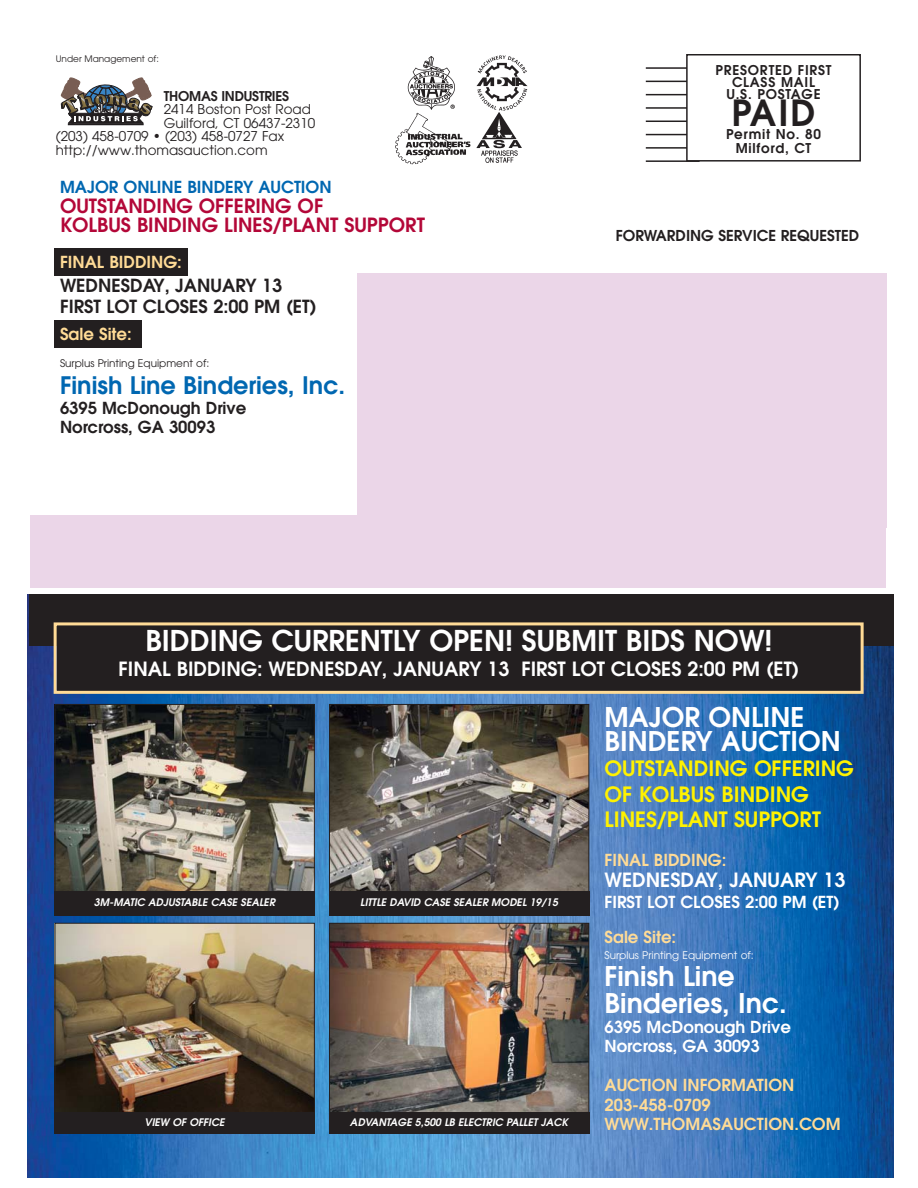
<style>
.page{position:relative;width:918px;height:1188px;background:#fff}
.page>*{position:absolute;margin:0;border:0;box-sizing:border-box;transform-origin:0 0}
.t1{font:600 35.85px "Avant Garde";color:#231f20}
.t2{font:600 28.5px "Avant Garde";color:#fff}
.t3{font:600 27px/24px "Avant Garde";color:#fff}
.t4{font:600 24px "Avant Garde";color:#0067b1}
.t5{font:600 21px/25.5px "Avant Garde";color:#fff200}
.t6{font:600 19.5px "Avant Garde";color:#fff}
.t7{font:600 19.5px/19.5px "Avant Garde";color:#b30738}
.t8{font:600 18px/21px "Avant Garde";color:#231f20}
.t9{font:600 16.5px/19.5px "Avant Garde";color:#ffdb96}
.t10{font:600 16.5px/19.5px "Avant Garde";color:#fff}
.t11{font:600 16.5px/19.5px "Avant Garde";color:#231f20}
.t12{font:600 16.5px "Avant Garde";color:#0067b1}
.t13{font:600 15px "Avant Garde";color:#231f20}
.t14{font:13.5px "Avant Garde";color:#231f20}
.t15{font:600 13.5px/12px "Avant Garde";letter-spacing:.055em;color:#231f20;text-align:center}
.t16{font:600 13.5px "Avant Garde";letter-spacing:-.015em;color:#231f20}
.t17{font:10.5px "Avant Garde";color:#231f20}
.t18{font:10.5px "Avant Garde";color:#fff}
.t19{font:italic 600 10.35px "Avant Garde";color:#fff}
.t20{font:9px "Avant Garde";color:#231f20}
</style>
<div class="page">
<div style="left:54px;top:248px;width:134px;height:28px;background:#231f20"></div>
<div style="left:54px;top:320px;width:88px;height:28px;background:#231f20"></div>
<img style="left:27px;top:594px;width:867px;height:584px">
<div style="left:29px;top:594px;width:865px;height:52px;background:#231f20"></div>
<hr style="left:646px;top:67px;width:53px;height:2px;background:#231f20">
<hr style="left:646px;top:81px;width:53px;height:1px;background:#231f20">
<hr style="left:646px;top:94px;width:53px;height:1px;background:#231f20">
<hr style="left:646px;top:107px;width:53px;height:2px;background:#231f20">
<hr style="left:646px;top:121px;width:53px;height:1px;background:#231f20">
<hr style="left:646px;top:134px;width:53px;height:1px;background:#231f20">
<hr style="left:646px;top:147px;width:53px;height:2px;background:#231f20">
<hr style="left:646px;top:160px;width:54px;height:2px;background:#231f20">
<div style="left:687px;top:55px;width:173px;height:106px;background:#fff"></div>
<div style="left:686px;top:54px;width:175px;height:108px;border:1px solid #231f20"></div>
<div style="left:57px;top:625px;width:804px;height:66px;background:#231f20"></div>
<div style="left:54px;top:622px;width:810px;height:72px;border:3px solid #ffdb96"></div>
<hr style="left:68px;top:124px;width:75px;height:1px;background:#231f20">
<svg style="left:60px;top:77px;width:93px;height:47px"></svg>
<img style="left:407px;top:56px;width:48px;height:54px">
<img style="left:476px;top:56px;width:52px;height:54px">
<img style="left:395px;top:112px;width:127px;height:53px">
<img style="left:57px;top:706px;width:256px;height:185px">
<div style="left:55px;top:704px;width:260px;height:192px;border:1px solid #231f20"></div>
<div style="left:54px;top:891px;width:261px;height:24px;background:#231f20"></div>
<img style="left:331px;top:706px;width:256px;height:185px">
<div style="left:329px;top:704px;width:260px;height:192px;border:1px solid #231f20"></div>
<div style="left:329px;top:891px;width:261px;height:24px;background:#231f20"></div>
<img style="left:57px;top:925px;width:256px;height:187px">
<div style="left:55px;top:923px;width:260px;height:192px;border:1px solid #231f20"></div>
<div style="left:54px;top:1112px;width:261px;height:22px;background:#231f20"></div>
<img style="left:331px;top:925px;width:256px;height:187px">
<div style="left:329px;top:923px;width:260px;height:192px;border:1px solid #231f20"></div>
<div style="left:329px;top:1112px;width:261px;height:22px;background:#231f20"></div>
<div style="left:31px;top:515px;width:855px;height:73px;background:#ebd6e8"></div>
<div style="left:357px;top:274px;width:529px;height:254px;background:#ebd6e8"></div>
<p class="t20" style="left:56px;top:55px;width:105px">Under Management of:</p>
<h3 class="t16" style="left:164px;top:91px;width:127px">THOMAS INDUSTRIES</h3>
<h3 class="t14" style="left:164px;top:104px;width:149px">2414 Boston Post Road</h3>
<h3 class="t14" style="left:164px;top:118px;width:153px">Guilford, CT 06437-2310</h3>
<h3 class="t14" style="left:56px;top:131px;width:230px">(203) 458-0709 • (203) 458-0727 Fax</h3>
<h3 class="t14" style="left:56px;top:145px;width:213px">http://www.thomasauction.com</h3>
<h3 class="t12" style="left:60px;top:181px;width:273px">MAJOR ONLINE BINDERY AUCTION</h3>
<h3 class="t7" style="left:60px;top:198px;width:366px">OUTSTANDING OFFERING OF<br>KOLBUS BINDING LINES/PLANT SUPPORT</h3>
<h3 class="t9" style="left:60px;top:254px;width:123px">FINAL BIDDING:</h3>
<h3 class="t8" style="left:60px;top:277px;width:258px">WEDNESDAY, JANUARY 13<br>FIRST LOT CLOSES 2:00 PM (ET)</h3>
<h3 class="t9" style="left:60px;top:326px;width:73px">Sale Site:</h3>
<p class="t17" style="left:60px;top:359px;width:151px">Surplus Printing Equipment of:</p>
<h3 class="t4" style="left:60px;top:376px;width:287px">Finish Line Binderies, Inc.</h3>
<h3 class="t11" style="left:60px;top:399px;width:188px">6395 McDonough Drive<br>Norcross, GA 30093</h3>
<h3 class="t15" style="left:716px;top:65px;width:117px">PRESORTED FIRST<br>CLASS MAIL<br>U.S. POSTAGE</h3>
<h1 class="t1" style="left:731px;top:99px;width:86px">PAID</h1>
<h3 class="t15" style="left:726px;top:129px;width:97px;line-height:13.5px">Permit No. 80<br>Milford, CT</h3>
<h3 class="t13" style="left:616px;top:230px;width:245px">FORWARDING SERVICE REQUESTED</h3>
<h2 class="t2" style="left:145px;top:630px;width:629px">BIDDING CURRENTLY OPEN! SUBMIT BIDS NOW!</h2>
<h3 class="t6" style="left:119px;top:662px;width:682px">FINAL BIDDING: WEDNESDAY, JANUARY 13 FIRST LOT CLOSES 2:00 PM (ET)</h3>
<p class="t19" style="left:94px;top:898px;width:184px">3M-MATIC ADJUSTABLE CASE SEALER</p>
<p class="t19" style="left:360px;top:898px;width:201px">LITTLE DAVID CASE SEALER MODEL 19/ 15</p>
<p class="t19" style="left:144px;top:1118px;width:83px">VIEW OF OFFICE</p>
<p class="t19" style="left:350px;top:1118px;width:220px">ADVANTAGE 5,500 LB ELECTRIC PALLET JACK</p>
<h3 class="t3" style="left:605px;top:707px;width:238px">MAJOR ONLINE<br>BINDERY AUCTION</h3>
<h3 class="t5" style="left:605px;top:758px;width:251px">OUTSTANDING OFFERING<br>OF KOLBUS BINDING<br>LINES/PLANT SUPPORT</h3>
<h3 class="t9" style="left:605px;top:852px;width:123px">FINAL BIDDING:</h3>
<h3 class="t6" style="left:605px;top:873px;width:242px">WEDNESDAY, JANUARY 13</h3>
<h3 class="t10" style="left:605px;top:894px;width:237px">FIRST LOT CLOSES 2:00 PM (ET)</h3>
<h3 class="t9" style="left:605px;top:928px;width:73px">Sale Site:</h3>
<p class="t18" style="left:605px;top:951px;width:151px">Surplus Printing Equipment of:</p>
<h3 class="t3" style="left:605px;top:965px;width:184px;line-height:27px">Finish Line<br>Binderies, Inc.</h3>
<h3 class="t10" style="left:605px;top:1018px;width:188px">6395 McDonough Drive<br>Norcross, GA 30093</h3>
<h3 class="t9" style="left:605px;top:1077px;width:238px">AUCTION INFORMATION<br>203-458-0709<br>WWW.THOMASAUCTION.COM</h3>
</div>
